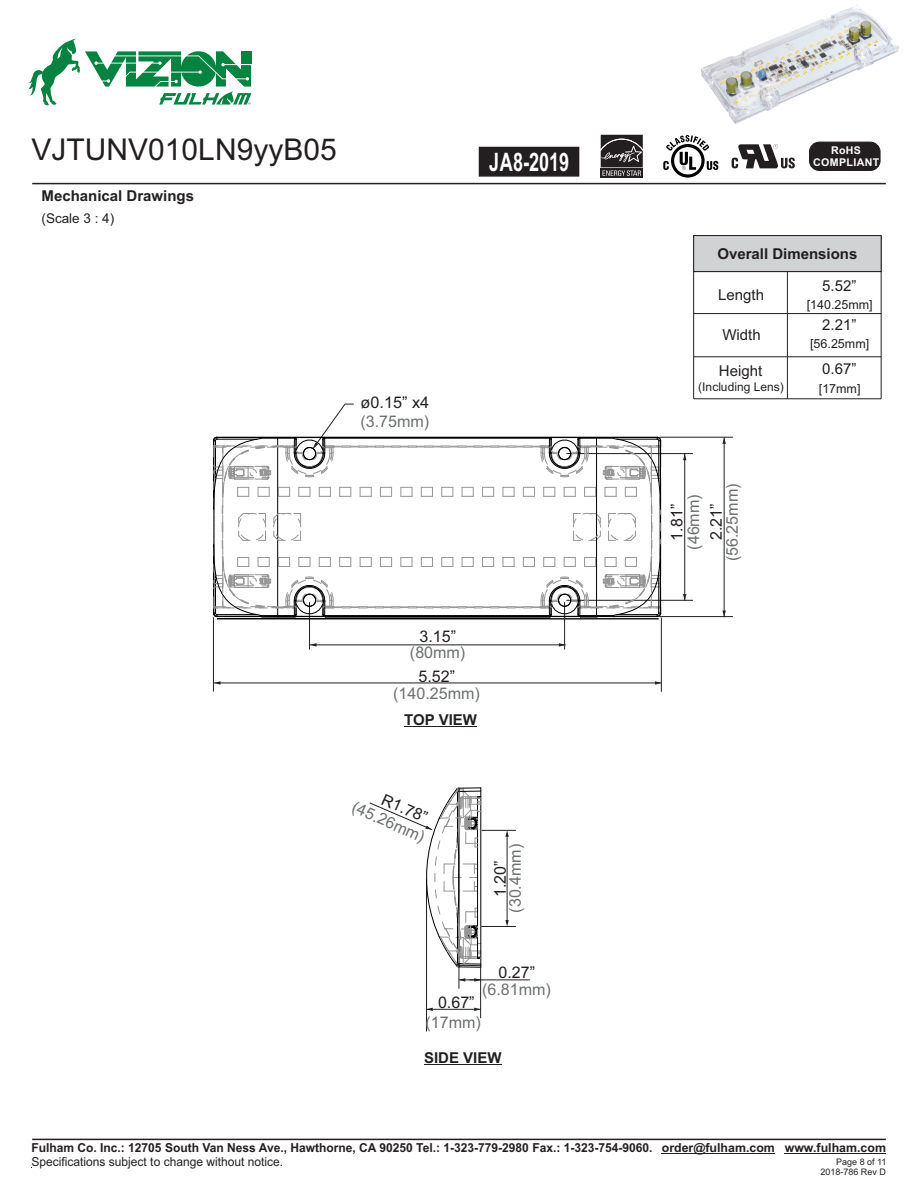
<style>
.page{position:relative;width:918px;height:1188px;background:#fff}
.page>*{position:absolute;margin:0;border:0;box-sizing:border-box;transform-origin:0 0}
.t1{font:30px "Arial";color:#231f20}
.t2{font:700 25.5px "Arial";color:#fff;scale:.71 1}
.t3{font:16.05px "Arial";color:#6d6f71}
.t4{font:16.05px "Arial";color:#231f20}
.t5{font:700 15px "Arial";color:#231f20}
.t6{font:15px "Arial";color:#231f20}
.t7{font:13.5px "Arial";color:#231f20}
.t8{font:12.45px "Arial";color:#231f20}
.t9{font:700 12.3px "Arial";color:#231f20}
.t10{font:12.3px "Arial";color:#231f20}
.t11{font:12px "Arial";color:#231f20}
.t12{font:700 10.65px/11.9px "Arial";letter-spacing:.035em;color:#fff;text-align:center}
.t13{font:9px "Arial";color:#231f20}
</style>
<div class="page">
<hr style="left:404px;top:726px;width:73px;height:1px;background:#231f20">
<hr style="left:694px;top:357px;width:187px;height:1px;background:#231f20">
<hr style="left:693px;top:236px;width:1px;height:163px;background:#231f20">
<hr style="left:787px;top:272px;width:1px;height:127px;background:#231f20">
<hr style="left:881px;top:236px;width:1px;height:163px;background:#231f20">
<hr style="left:694px;top:399px;width:187px;height:1px;background:#231f20">
<hr style="left:694px;top:313px;width:187px;height:1px;background:#231f20">
<svg style="left:693px;top:235px;width:188px;height:37px;background:#c5c7c8"></svg>
<hr style="left:32px;top:183px;width:854px;height:1px;background:#231f20">
<hr style="left:424px;top:1064px;width:78px;height:1px;background:#231f20">
<hr style="left:426px;top:880px;width:1px;height:151px;background:#231f20">
<hr style="left:480px;top:965px;width:1px;height:53px;background:#231f20">
<hr style="left:426px;top:1009px;width:55px;height:1px;background:#231f20">
<svg style="left:474px;top:1008px;width:7px;height:3px"></svg>
<hr style="left:470px;top:980px;width:60px;height:1px;background:#231f20">
<svg style="left:370px;top:788px;width:112px;height:200px"></svg>
<hr style="left:309px;top:602px;width:1px;height:47px;background:#231f20">
<hr style="left:564px;top:602px;width:1px;height:47px;background:#231f20">
<hr style="left:567px;top:453px;width:126px;height:1px;background:#231f20">
<hr style="left:567px;top:600px;width:126px;height:1px;background:#231f20">
<hr style="left:660px;top:616px;width:73px;height:1px;background:#231f20">
<hr style="left:660px;top:437px;width:73px;height:1px;background:#231f20">
<hr style="left:213px;top:618px;width:1px;height:73px;background:#231f20">
<hr style="left:661px;top:618px;width:1px;height:73px;background:#231f20">
<hr style="left:214px;top:683px;width:447px;height:1px;background:#231f20">
<svg style="left:214px;top:681px;width:7px;height:4px"></svg>
<svg style="left:655px;top:681px;width:6px;height:4px"></svg>
<hr style="left:310px;top:645px;width:255px;height:1px;background:#231f20">
<svg style="left:310px;top:643px;width:7px;height:4px"></svg>
<svg style="left:559px;top:643px;width:6px;height:4px"></svg>
<svg style="left:213px;top:404px;width:449px;height:216px"></svg>
<hr style="left:684px;top:454px;width:1px;height:147px;background:#231f20">
<svg style="left:683px;top:454px;width:3px;height:6px"></svg>
<svg style="left:683px;top:594px;width:3px;height:7px"></svg>
<hr style="left:724px;top:437px;width:1px;height:180px;background:#231f20">
<svg style="left:722px;top:437px;width:4px;height:7px"></svg>
<svg style="left:722px;top:611px;width:4px;height:6px"></svg>
<img style="left:701px;top:5px;width:198px;height:119px">
<hr style="left:32px;top:1139px;width:854px;height:1px;background:#231f20">
<hr style="left:662px;top:1153px;width:113px;height:1px;background:#231f20">
<hr style="left:785px;top:1153px;width:101px;height:1px;background:#231f20">
<svg style="left:732px;top:144px;width:63px;height:24px"></svg>
<svg style="left:671px;top:144px;width:34px;height:34px"></svg>
<div style="left:674px;top:147px;width:27px;height:27px;background:#fff;border-radius:50%"></div>
<svg style="left:663px;top:135px;width:55px;height:35px"></svg>
<svg style="left:600px;top:134px;width:43px;height:44px;background:#4b4849"></svg>
<div style="left:810px;top:142px;width:70px;height:28px;background:#231f20;border-radius:10px"></div>
<div style="left:809px;top:142px;width:71px;height:29px;border:1px solid #231f20;border-radius:10px"></div>
<hr style="left:482px;top:830px;width:34px;height:1px;background:#231f20">
<hr style="left:482px;top:926px;width:34px;height:1px;background:#231f20">
<hr style="left:507px;top:836px;width:1px;height:86px;background:#231f20">
<svg style="left:505px;top:830px;width:4px;height:7px"></svg>
<svg style="left:505px;top:920px;width:4px;height:6px"></svg>
<svg style="left:478px;top:146px;width:102px;height:31px;background:#2d2a2b"></svg>
<svg style="left:28px;top:39px;width:223px;height:67px"></svg>
<h1 class="t1" style="left:32px;top:138px;width:307px">VJTUNV010LN9yyB05</h1>
<p class="t5" style="left:42px;top:190px;width:154px">Mechanical Drawings</p>
<p class="t7" style="left:42px;top:213px;width:74px">(Scale 3 : 4)</p>
<h2 class="t2" style="left:489px;top:152px;width:115px">JA8-2019</h2>
<h3 class="t4" style="left:361px;top:396px;width:70px">ø0.15” x4</h3>
<h3 class="t3" style="left:360px;top:415px;width:70px">(3.75mm)</h3>
<h3 class="t4" style="left:420px;top:631px;width:38px">3.15”</h3>
<h3 class="t3" style="left:410px;top:647px;width:57px">(80mm)</h3>
<h3 class="t4" style="left:419px;top:670px;width:38px">5.52”</h3>
<h3 class="t3" style="left:393px;top:688px;width:88px">(140.25mm)</h3>
<p class="t5" style="left:404px;top:714px;width:74px">TOP VIEW</p>
<h3 class="t4" style="left:385px;top:793px;width:50px;rotate:24deg">R1.78”</h3>
<h3 class="t3" style="left:355px;top:800px;width:79px;rotate:24deg">(45.26mm)</h3>
<h3 class="t3" style="left:509px;top:913px;width:70px;rotate:-90deg">(30.4mm)</h3>
<h3 class="t4" style="left:494px;top:897px;width:38px;rotate:-90deg">1.20”</h3>
<h3 class="t4" style="left:499px;top:966px;width:38px">0.27”</h3>
<h3 class="t4" style="left:438px;top:996px;width:38px">0.67”</h3>
<h3 class="t3" style="left:482px;top:984px;width:70px">(6.81mm)</h3>
<h3 class="t3" style="left:425px;top:1016px;width:57px">(17mm)</h3>
<p class="t5" style="left:424px;top:1052px;width:79px">SIDE VIEW</p>
<p class="t12" style="left:813px;top:145px;width:68px">RoHS<br>COMPLIANT</p>
<p class="t5" style="left:717px;top:248px;width:142px">Overall Dimensions</p>
<p class="t6" style="left:822px;top:280px;width:36px">5.52”</p>
<p class="t8" style="left:807px;top:300px;width:68px">[140.25mm]</p>
<p class="t6" style="left:822px;top:319px;width:36px">2.21”</p>
<p class="t8" style="left:810px;top:339px;width:61px">[56.25mm]</p>
<p class="t6" style="left:822px;top:363px;width:36px">0.67”</p>
<p class="t8" style="left:819px;top:384px;width:43px">[17mm]</p>
<p class="t6" style="left:718px;top:289px;width:47px">Length</p>
<p class="t6" style="left:722px;top:329px;width:40px">Width</p>
<p class="t6" style="left:719px;top:365px;width:45px">Height</p>
<p class="t11" style="left:698px;top:383px;width:87px">(Including Lens)</p>
<h3 class="t3" style="left:726px;top:561px;width:79px;rotate:-90deg">(56.25mm)</h3>
<h3 class="t3" style="left:687px;top:550px;width:57px;rotate:-90deg">(46mm)</h3>
<h3 class="t4" style="left:710px;top:540px;width:38px;rotate:-90deg">2.21”</h3>
<h3 class="t4" style="left:671px;top:541px;width:38px;rotate:-90deg">1.81”</h3>
<p class="t9" style="left:31px;top:1143px;width:623px">Fulham Co. Inc.: 12705 South Van Ness Ave., Hawthorne, CA 90250 Tel.: 1-323-779-2980 Fax.: 1-323-754-9060.</p>
<p class="t10" style="left:31px;top:1157px;width:253px">Specifications subject to change without notice.</p>
<p class="t9" style="left:662px;top:1143px;width:226px">order@fulham.com www.fulham.com</p>
<p class="t13" style="left:820px;top:1169px;width:67px">2018-786 Rev D</p>
<p class="t13" style="left:836px;top:1158px;width:52px">Page 8 of 11</p>
</div>
